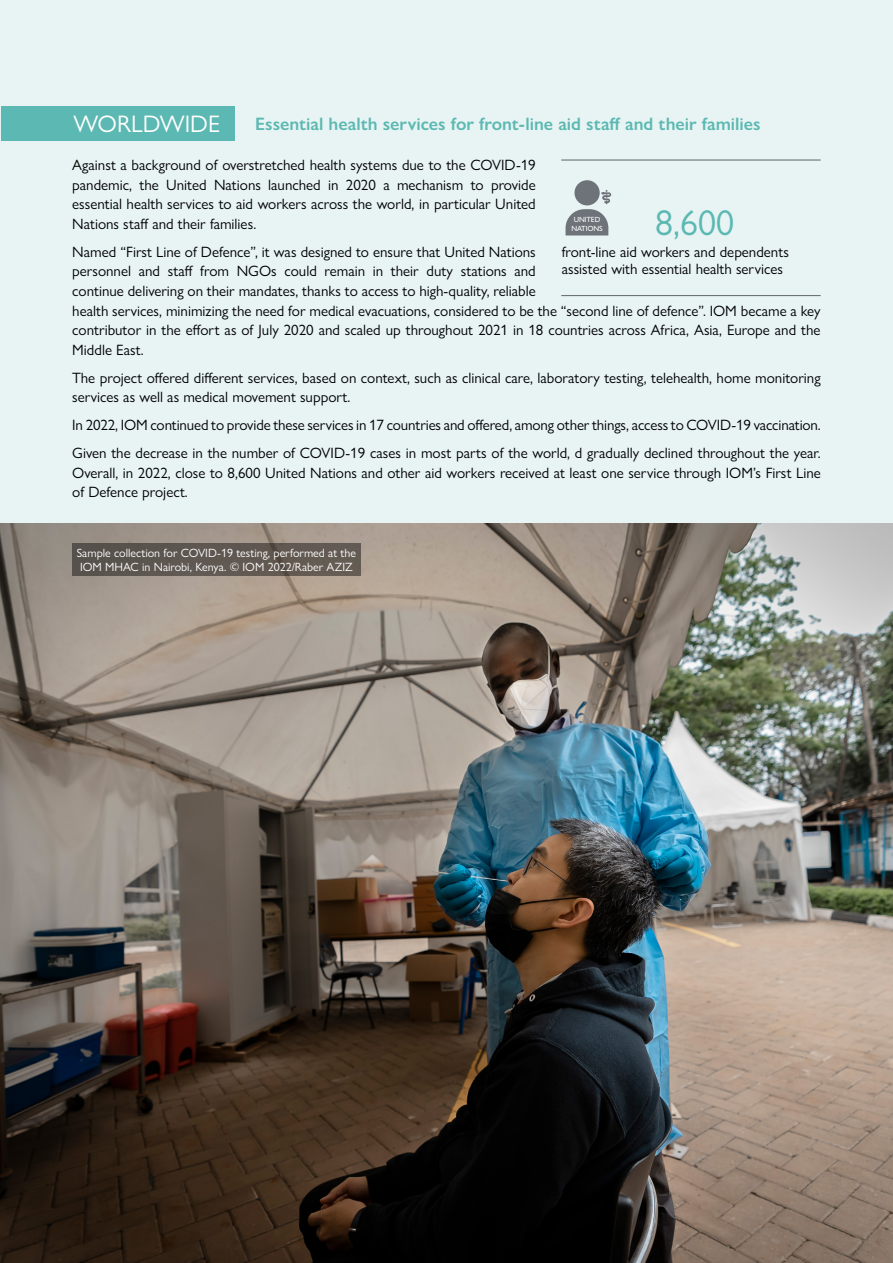
<style>
.page{position:relative;width:893px;height:1263px;background:#fff}
.page>*{position:absolute;margin:0;border:0;box-sizing:border-box;transform-origin:0 0}
.t1{font:36px "Gill Sans Nova";color:#5cb8b2}
.t2{font:24px "Gill Sans Nova";color:#fff}
.t3{font:600 18px "Gill Sans Nova";color:#5cb8b2}
.t4{font:15px/19.5px "Gill Sans Nova";color:#000}
.t5{font:12px/14.4px "Gill Sans Nova";color:#fff}
.t6{font:500 7.5px/9px "Gill Sans Nova";letter-spacing:-.02em;color:#fff;text-align:center}
</style>
<div class="page">
<div style="left:1px;top:0;width:892px;height:631px;background:#e7f4f3"></div>
<hr style="left:561px;top:159px;width:260px;height:2px;background:#6e7279">
<svg style="left:566px;top:190px;width:45px;height:45px"></svg>
<div style="left:574px;top:180px;width:26px;height:25px;background:#6e7279;border-radius:50%"></div>
<hr style="left:561px;top:295px;width:260px;height:1px;background:#6e7279">
<div style="left:1px;top:106px;width:234px;height:34px;background:#5cb8b2"></div>
<img style="left:0;top:524px;width:893px;height:739px">
<div style="left:72px;top:543px;width:289px;height:33px;background:#5f5851"></div>
<h2 class="t2" style="left:73px;top:109px;width:148px">WORLDWIDE</h2>
<p class="t3" style="left:255px;top:113px;width:507px">Essential health services for front-line aid staff and their families</p>
<p class="t4" style="left:72px;top:155px;width:465px;text-align:justify">Against a background of overstretched health systems due to the COVID-19 pandemic, the United Nations launched in 2020 a mechanism to provide essential health services to aid workers across the world, in particular United Nations staff and their families.</p>
<p class="t4" style="left:72px;top:242px;width:465px;text-align:justify">Named “First Line of Defence”, it was designed to ensure that United Nations personnel and staff from NGOs could remain in their duty stations and continue delivering on their mandates, thanks to access to high-quality, reliable</p>
<h1 class="t1" style="left:655px;top:201px;width:80px">8,600</h1>
<p class="t6" style="left:572px;top:215px;width:33px">UNITED<br>NATIONS</p>
<p class="t4" style="left:562px;top:244px;width:229px;line-height:16.5px">front-line aid workers and dependents assisted with essential health services</p>
<p class="t4" style="left:72px;top:301px;width:750px;text-align:justify">health services, minimizing the need for medical evacuations, considered to be the “second line of defence”. IOM became a key contributor in the effort as of July 2020 and scaled up throughout 2021 in 18 countries across Africa, Asia, Europe and the Middle East.</p>
<p class="t4" style="left:72px;top:368px;width:750px">The project offered different services, based on context, such as clinical care, laboratory testing, telehealth, home monitoring services as well as medical movement support.</p>
<p class="t4" style="left:72px;top:411px;width:750px;line-height:28px">In 2022, IOM continued to provide these services in 17 countries and offered, among other things, access to COVID-19 vaccination.<br>Given the decrease in the number of COVID-19 cases in most parts of the world, d gradually declined throughout the year.</p>
<p class="t4" style="left:72px;top:463px;width:750px">Overall, in 2022, close to 8,600 United Nations and other aid workers received at least one service through IOM’s First Line of Defence project.</p>
<p class="t5" style="left:77px;top:545px;width:281px">Sample collection for COVID-19 testing, performed at the<br>IOM MHAC in Nairobi, Kenya. © IOM 2022/Raber AZIZ</p>
</div>
